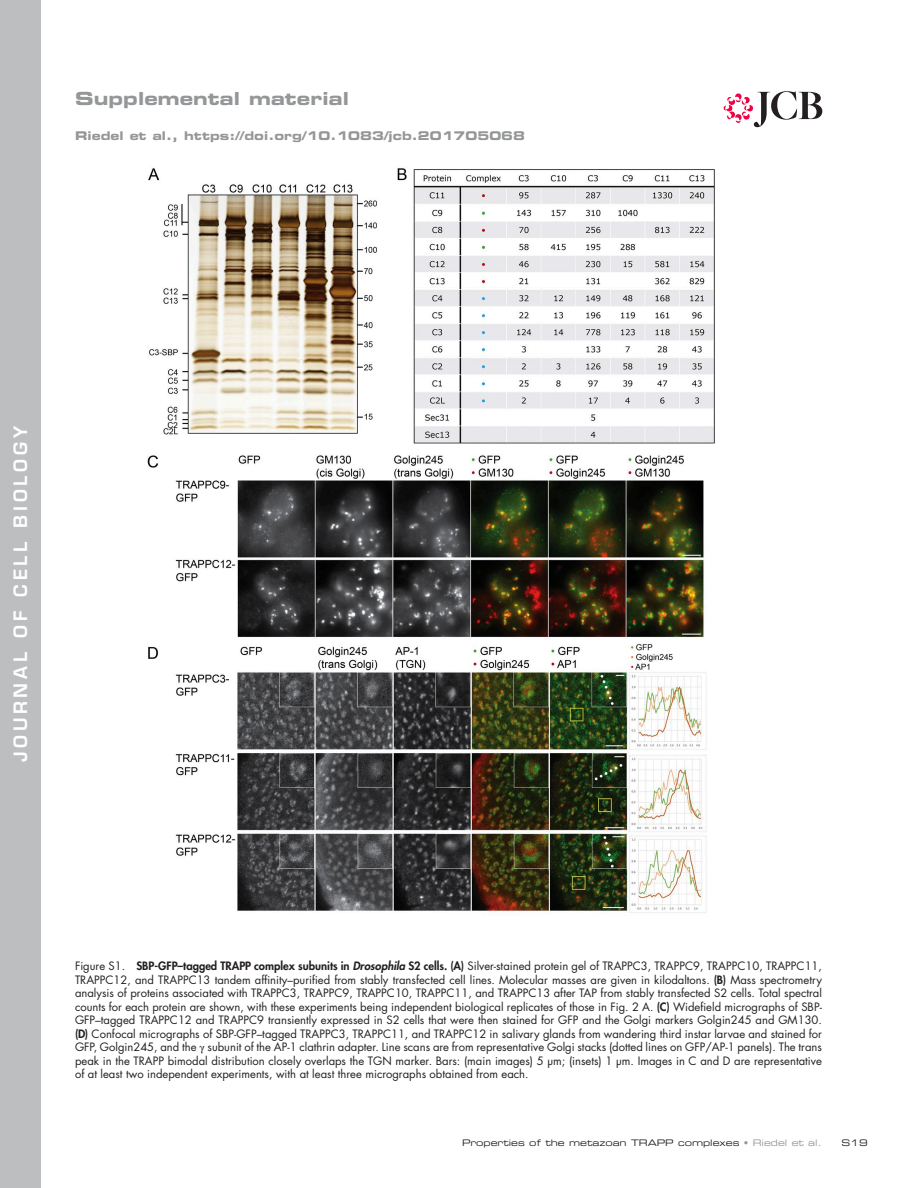
<style>
.page{position:relative;width:918px;height:1188px;background:#fff}
.page>*{position:absolute;margin:0;border:0;box-sizing:border-box;transform-origin:0 0}
.t1{font:600 18px "Eurostile LT Std";letter-spacing:.205em;color:#fff}
.t2{font:18px "Eurostile LT Std Bold Ex 2";letter-spacing:.005em;color:#949698}
.t3{font:12px "Eurostile LT Std Bold Ex 2";letter-spacing:.005em;color:#949698}
.t4{font:11.25px/13.5px "Futura Std";color:#231f20;text-align:justify}
.t5{font:9px "Eurostile LT Std Ex 2";color:#231f20}
.s1{font-weight:800}
.s2{font-weight:800;font-style:italic}
.s3{font-family:"STIX General"}
.s4{color:#949698}
</style>
<div class="page">
<div style="left:0;top:0;width:40px;height:1188px;background:#bcbec0"></div>
<svg style="left:724px;top:91px;width:98px;height:36px"></svg>
<img style="left:148px;top:168px;width:567px;height:748px">
<h1 class="t2" style="left:75px;top:86px;width:275px">Supplemental material</h1>
<p class="t3" style="left:75px;top:127px;width:452px">Riedel et al., https://doi.org/10.1083/jcb.201705068</p>
<h1 class="t1" style="left:9px;top:762px;width:338px;rotate:-90deg">JOURNAL OF CELL BIOLOGY</h1>
<p class="t4" style="left:75px;top:959px;width:749px">Figure S1. <span class="s1">SBP-GFP–tagged TRAPP complex subunits in</span> <span class="s2">Drosophila</span> <span class="s1">S2 cells. (A)</span> Silver-stained protein gel of TRAPPC3, TRAPPC9, TRAPPC10, TRAPPC11, TRAPPC12, and TRAPPC13 tandem affinity–purified from stably transfected cell lines. Molecular masses are given in kilodaltons. <span class="s1">(B)</span> Mass spectrometry analysis of proteins associated with TRAPPC3, TRAPPC9, TRAPPC10, TRAPPC11, and TRAPPC13 after TAP from stably transfected S2 cells. Total spectral counts for each protein are shown, with these experiments being independent biological replicates of those in Fig. 2 A. <span class="s1">(C)</span> Widefield micrographs of SBP-GFP–tagged TRAPPC12 and TRAPPC9 transiently expressed in S2 cells that were then stained for GFP and the Golgi markers Golgin245 and GM130. <span class="s1">(D)</span> Confocal micrographs of SBP-GFP–tagged TRAPPC3, TRAPPC11, and TRAPPC12 in salivary glands from wandering third instar larvae and stained for GFP, Golgin245, and the <span class="s3">γ</span> subunit of the AP-1 clathrin adapter. Line scans are from representative Golgi stacks (dotted lines on GFP/AP-1 panels). The trans peak in the TRAPP bimodal distribution closely overlaps the TGN marker. Bars: (main images) 5 µm; (insets) 1 µm. Images in C and D are representative of at least two independent experiments, with at least three micrographs obtained from each.</p>
<p class="t5" style="left:462px;top:1136px;width:361px">Properties of the metazoan TRAPP complexes <span class="s4">• Riedel et al.</span></p>
<p class="t5" style="left:842px;top:1136px;width:28px">S19</p>
</div>
